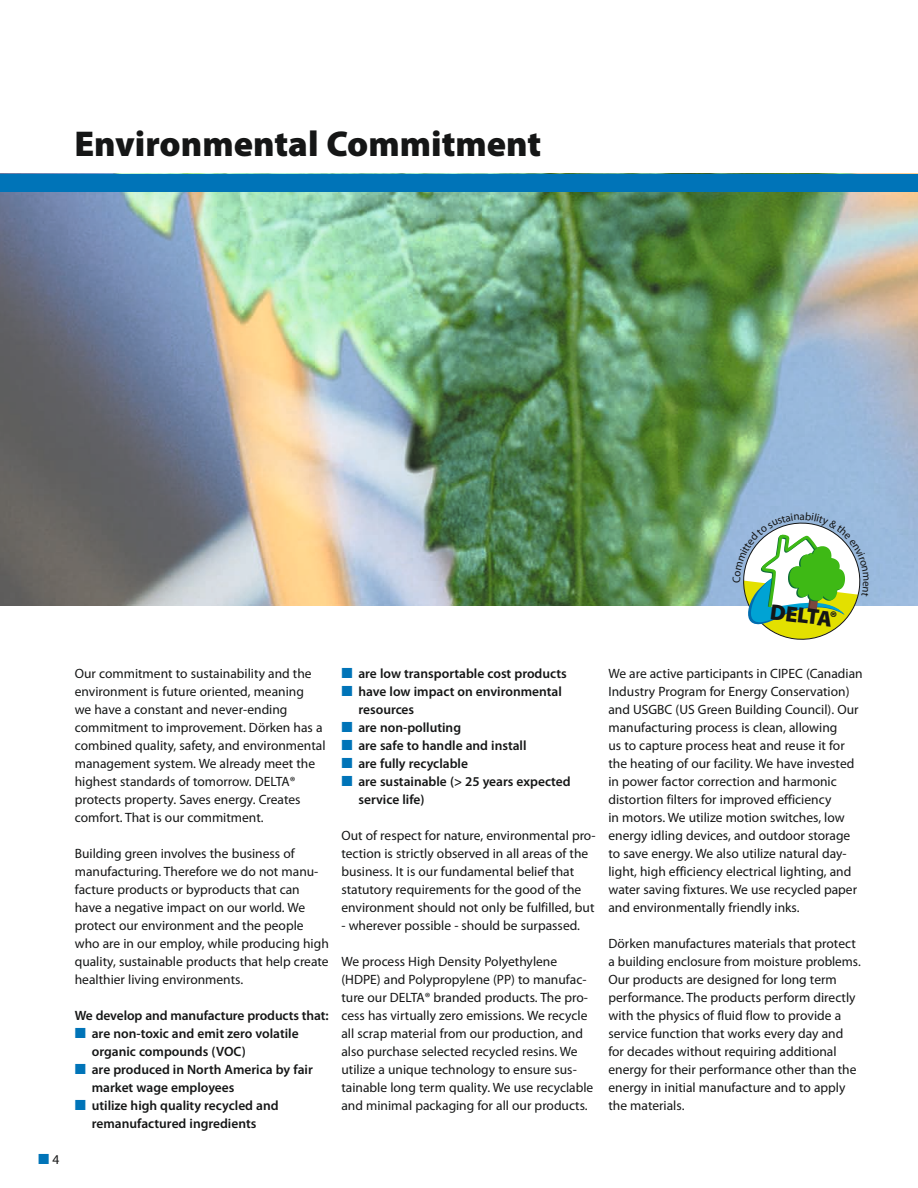
<style>
.page{position:relative;width:918px;height:1188px;background:#fff}
.page>*{position:absolute;margin:0;border:0;box-sizing:border-box;transform-origin:0 0}
.t1{font:900 36px "Myriad Pro Doerken";color:#151616}
.t2{font:900 22.05px "Delta Myriad Pro";color:#151616}
.t3{font:13.5px/18px "Myriad Pro Doerken";color:#151616}
.t4{font:600 13.5px/18px "Myriad Pro Doerken";color:#151616}
.t5{font:13.5px "Myriad Pro Doerken";color:#0074b8}
.s1{color:#151616}
.s2{color:#0074b8}
</style>
<div class="page">
<img style="left:0;top:192px;width:918px;height:414px">
<div style="left:0;top:174px;width:918px;height:18px;background:#0074b8"></div>
<svg style="left:733px;top:512px;width:136px;height:128px"></svg>
<p class="t1" style="left:74px;top:120px;width:468px">Environmental Commitment</p>
<p class="t2" style="left:772px;top:597px;width:66px;rotate:7deg">DELTA®</p>
<p class="t5" style="left:38px;top:1151px;width:23px">■<span class="s1">4</span></p>
<p class="t3" style="left:75px;top:664px;width:252px">Our commitment to sustainability and the environment is future oriented, meaning<br>we have a constant and never-ending commitment to improvement. Dörken has a combined quality, safety, and environmental management system. We already meet the highest standards of tomorrow. DELTA® protects property. Saves energy. Creates comfort. That is our commitment.</p>
<p class="t3" style="left:75px;top:844px;width:256px">Building green involves the business of manufacturing. Therefore we do not manu&shy;facture products or byproducts that can have a negative impact on our world. We protect our environment and the people who are in our employ, while producing high quality, sustainable products that help create healthier living environments.</p>
<p class="t4" style="left:75px;top:1006px;width:255px">We develop and manufacture products that:</p>
<p class="t4" style="left:92px;top:1024px;width:208px;text-indent:-17px"><span class="s2">■</span> are non-toxic and emit zero volatile organic compounds (VOC)</p>
<p class="t4" style="left:92px;top:1060px;width:223px;text-indent:-17px"><span class="s2">■</span> are produced in North America by fair market wage employees</p>
<p class="t4" style="left:75px;top:1096px;width:205px;text-align:center"><span class="s2">■</span> utilize high quality recycled and remanufactured ingredients</p>
<p class="t4" style="left:341px;top:664px;width:227px"><span class="s2">■</span> are low transportable cost products</p>
<p class="t4" style="left:358px;top:682px;width:205px;text-indent:-17px"><span class="s2">■</span> have low impact on environmental resources</p>
<p class="t4" style="left:341px;top:718px;width:121px"><span class="s2">■</span> are non-polluting</p>
<p class="t4" style="left:341px;top:736px;width:187px"><span class="s2">■</span> are safe to handle and install</p>
<p class="t4" style="left:341px;top:754px;width:128px"><span class="s2">■</span> are fully recyclable</p>
<p class="t4" style="left:358px;top:772px;width:214px;text-indent:-17px"><span class="s2">■</span> are sustainable (&gt; 25 years expected service life)</p>
<p class="t3" style="left:341px;top:826px;width:256px">Out of respect for nature, environmental pro&shy;tection is strictly observed in all areas of the business. It is our fundamental belief that statutory requirements for the good of the environment should not only be fulfilled, but</p>
<p class="t3" style="left:341px;top:916px;width:240px">- wherever possible - should be surpassed.</p>
<p class="t3" style="left:341px;top:952px;width:253px">We process High Density Polyethylene (HDPE) and Polypropylene (PP) to manufac&shy;ture our DELTA® branded products. The pro&shy;cess has virtually zero emissions. We recycle all scrap material from our production, and also purchase selected recycled resins. We utilize a unique technology to ensure sus&shy;tainable long term quality. We use recyclable and minimal packaging for all our products.</p>
<p class="t3" style="left:608px;top:664px;width:256px">We are active participants in CIPEC (Canadian Industry Program for Energy Conservation) and USGBC (US Green Building Council). Our manufacturing process is clean, allowing<br>us to capture process heat and reuse it for the heating of our facility. We have invested in power factor correction and harmonic distortion filters for improved efficiency<br>in motors. We utilize motion switches, low energy idling devices, and outdoor storage to save energy. We also utilize natural day&shy;light, high efficiency electrical lighting, and water saving fixtures. We use recycled paper and environmentally friendly inks.</p>
<p class="t3" style="left:608px;top:934px;width:254px">Dörken manufactures materials that protect a building enclosure from moisture problems.<br>Our products are designed for long term performance. The products perform directly with the physics of fluid flow to provide a service function that works every day and for decades without requiring additional energy for their performance other than the energy in initial manufacture and to apply the materials.</p>
</div>
